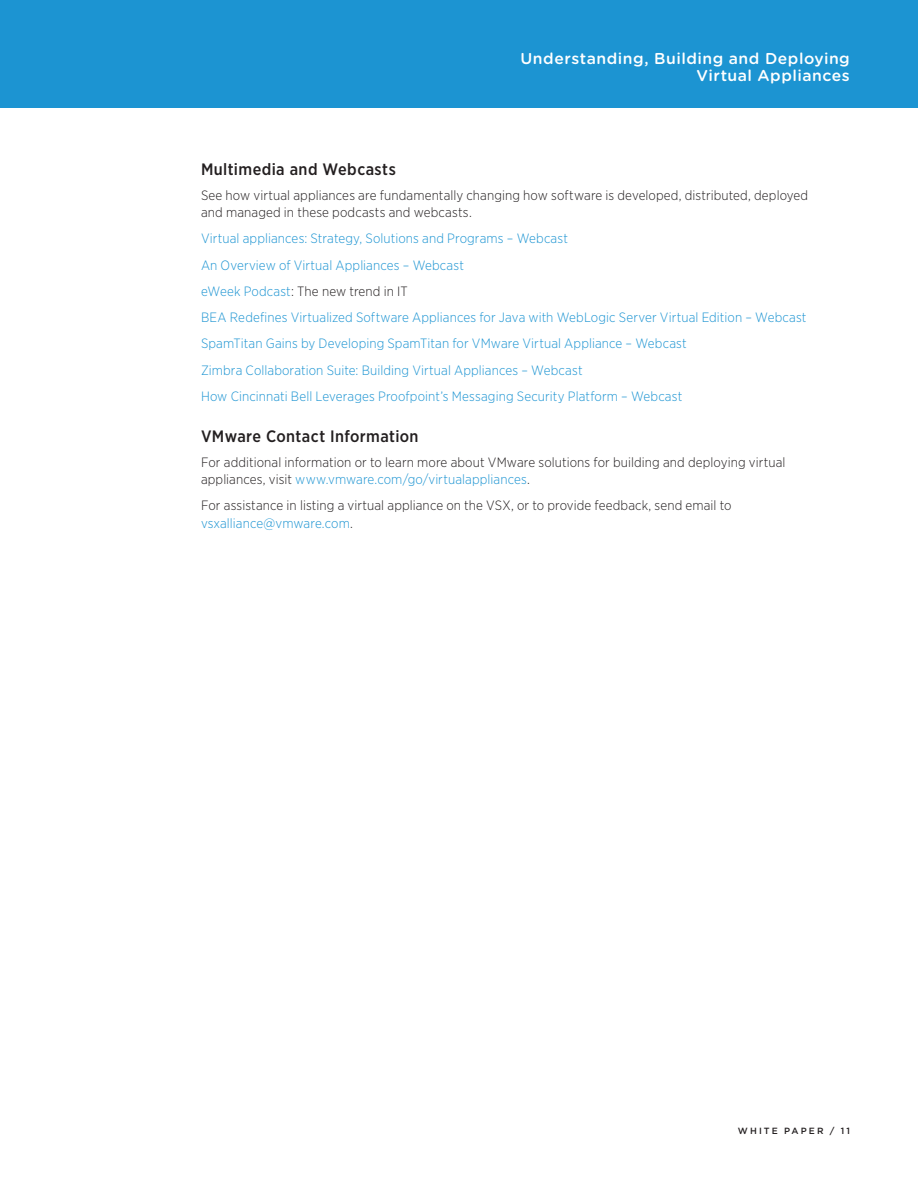
<style>
.page{position:relative;width:918px;height:1188px;background:#fff}
.page>*{position:absolute;margin:0;border:0;box-sizing:border-box;transform-origin:0 0}
._4a_Subhead_1{font:500 16.5px "Gotham Narrow";letter-spacing:.025em;color:#231f20}
.t1{font:500 15.75px/17.2px "Gotham Rounded";letter-spacing:.03em;color:#fff;text-align:right}
._5a_Body{font:300 13.5px/17.2px "Gotham Narrow";letter-spacing:.01em;color:#231f20}
._5a_Body-2{font:300 13.5px "Gotham Narrow";letter-spacing:.01em;color:#1c94d2}
.t2{font:500 9px "Gotham";letter-spacing:.225em;color:#231f20}
.s1{color:#1c94d2}
</style>
<div class="page">
<div style="left:0;top:0;width:918px;height:108px;background:#1c94d2"></div>
<p class="t1" style="left:520px;top:49px;width:331px">Understanding, Building and Deploying<br>Virtual Appliances</p>
<p class="_4a_Subhead_1" style="left:201px;top:159px;width:196px">Multimedia and Webcasts</p>
<p class="_5a_Body" style="left:201px;top:186px;width:609px">See how virtual appliances are fundamentally changing how software is developed, distributed, deployed and managed in these podcasts and webcasts.</p>
<p class="_5a_Body-2" style="left:201px;top:230px;width:369px">Virtual appliances: Strategy, Solutions and Programs – Webcast</p>
<p class="_5a_Body-2" style="left:201px;top:257px;width:265px">An Overview of Virtual Appliances – Webcast</p>
<p class="_5a_Body" style="left:201px;top:282px;width:208px"><span class="s1">eWeek Podcast</span>: The new trend in IT</p>
<p class="_5a_Body-2" style="left:201px;top:309px;width:607px">BEA Redefines Virtualized Software Appliances for Java with WebLogic Server Virtual Edition – Webcast</p>
<p class="_5a_Body-2" style="left:201px;top:335px;width:487px">SpamTitan Gains by Developing SpamTitan for VMware Virtual Appliance – Webcast</p>
<p class="_5a_Body-2" style="left:201px;top:362px;width:383px">Zimbra Collaboration Suite: Building Virtual Appliances – Webcast</p>
<p class="_5a_Body-2" style="left:201px;top:388px;width:483px">How Cincinnati Bell Leverages Proofpoint’s Messaging Security Platform – Webcast</p>
<p class="_4a_Subhead_1" style="left:201px;top:426px;width:219px">VMware Contact Information</p>
<p class="_5a_Body" style="left:201px;top:453px;width:586px">For additional information or to learn more about VMware solutions for building and deploying virtual appliances, visit <span class="s1">www.vmware.com/go/virtualappliances</span>.</p>
<p class="_5a_Body" style="left:201px;top:497px;width:532px">For assistance in listing a virtual appliance on the VSX, or to provide feedback, send email to <span class="s1">vsxalliance@vmware.com</span>.</p>
<p class="t2" style="left:738px;top:1125px;width:114px">WHITE PAPER / 11</p>
</div>
